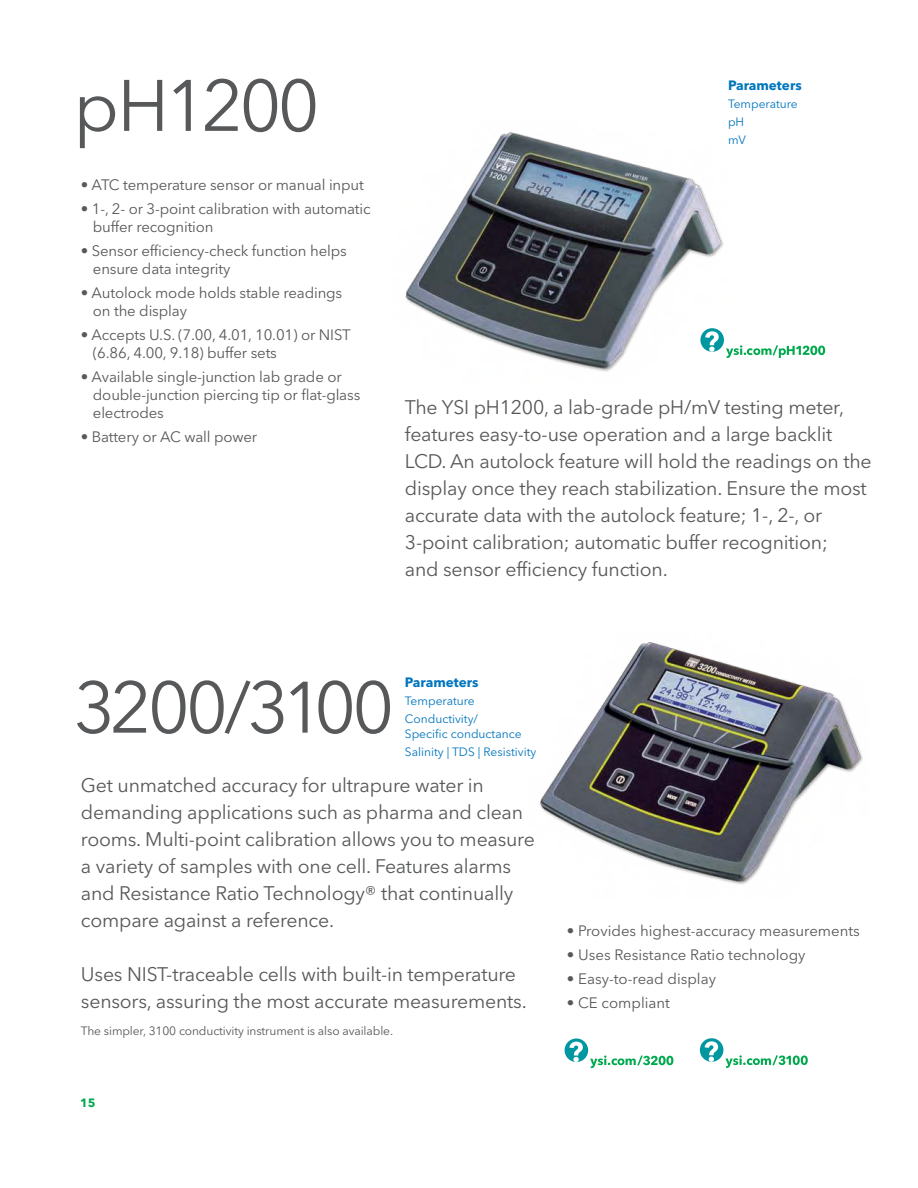
<style>
.page{position:relative;width:918px;height:1188px;background:#fff}
.page>*{position:absolute;margin:0;border:0;box-sizing:border-box;transform-origin:0 0}
.t1{font:72px "Avenir Next LT Pro";letter-spacing:-.05em;color:#57585a}
.t2{font:19.5px/27px "Avenir Next LT Pro";letter-spacing:-.01em;color:#57585a}
.t3{font:15px/18px "Avenir Next LT Pro";letter-spacing:-.01em;color:#57585a}
.t4{font:700 13.5px "Avenir Next LT Pro";color:#0076bd}
.t5{font:12px/18px "Avenir Next LT Pro";color:#0076bd}
.t6{font:12px "Avenir Next LT Pro";letter-spacing:-.01em;color:#57585a}
.t7{font:700 12px "Avenir Next LT Pro";color:#00a94e}
</style>
<div class="page">
<div style="left:700px;top:1038px;width:23px;height:24px;background:#0097a0;border-radius:50%"></div>
<svg style="left:705px;top:1041px;width:13px;height:21px"></svg>
<svg style="left:725px;top:1055px;width:83px;height:13px"></svg>
<img style="left:405px;top:132px;width:319px;height:240px">
<img style="left:540px;top:642px;width:323px;height:243px">
<svg style="left:590px;top:1055px;width:83px;height:13px"></svg>
<div style="left:565px;top:1038px;width:23px;height:24px;background:#0097a0;border-radius:50%"></div>
<svg style="left:569px;top:1042px;width:14px;height:20px"></svg>
<svg style="left:726px;top:345px;width:99px;height:13px"></svg>
<div style="left:700px;top:328px;width:24px;height:24px;background:#0097a0;border-radius:50%"></div>
<svg style="left:705px;top:331px;width:14px;height:21px"></svg>
<h1 class="t1" style="left:73px;top:74px;width:248px">pH1200</h1>
<p class="t3" style="left:81px;top:177px;width:285px">• ATC temperature sensor or manual input</p>
<p class="t3" style="left:93px;top:201px;width:279px;text-indent:-12px">• 1-, 2- or 3-point calibration with automatic buffer recognition</p>
<p class="t3" style="left:93px;top:243px;width:255px;text-indent:-12px">• Sensor efficiency-check function helps ensure data integrity</p>
<p class="t3" style="left:93px;top:285px;width:251px;text-indent:-12px">• Autolock mode holds stable readings on the display</p>
<p class="t3" style="left:93px;top:327px;width:259px;text-indent:-12px">• Accepts U.S. (7.00, 4.01, 10.01) or NIST (6.86, 4.00, 9.18) buffer sets</p>
<p class="t3" style="left:93px;top:369px;width:269px;text-indent:-12px">• Available single-junction lab grade or double-junction piercing tip or flat-glass electrodes</p>
<p class="t3" style="left:81px;top:429px;width:178px">• Battery or AC wall power</p>
<p class="t4" style="left:728px;top:80px;width:75px">Parameters</p>
<p class="t5" style="left:728px;top:96px;width:71px">Temperature pH<br>mV</p>
<p class="t2" style="left:405px;top:396px;width:468px">The YSI pH1200, a lab-grade pH/mV testing meter, features easy-to-use operation and a large backlit LCD. An autolock feature will hold the readings on the display once they reach stabilization. Ensure the most accurate data with the autolock feature; 1-, 2-, or 3-point calibration; automatic buffer recognition;<br>and sensor efficiency function.</p>
<h1 class="t1" style="left:73px;top:676px;width:322px">3200/3100</h1>
<p class="t4" style="left:405px;top:677px;width:75px">Parameters</p>
<p class="t5" style="left:405px;top:693px;width:75px">Temperature<br>Conductivity/</p>
<p class="t5" style="left:405px;top:725px;width:133px">Specific conductance<br>Salinity | TDS | Resistivity</p>
<p class="t2" style="left:81px;top:773px;width:456px">Get unmatched accuracy for ultrapure water in demanding applications such as pharma and clean rooms. Multi-point calibration allows you to measure a variety of samples with one cell. Features alarms and Resistance Ratio Technology® that continually compare against a reference.</p>
<p class="t2" style="left:81px;top:963px;width:447px">Uses NIST-traceable cells with built-in temperature sensors, assuring the most accurate measurements.</p>
<p class="t6" style="left:81px;top:1026px;width:314px">The simpler, 3100 conductivity instrument is also available.</p>
<p class="t7" style="left:80px;top:1098px;width:17px">15</p>
<p class="t3" style="left:567px;top:923px;width:294px">• Provides highest-accuracy measurements</p>
<p class="t3" style="left:567px;top:947px;width:240px">• Uses Resistance Ratio technology</p>
<p class="t3" style="left:567px;top:971px;width:151px">• Easy-to-read display</p>
<p class="t3" style="left:567px;top:995px;width:105px">• CE compliant</p>
</div>
